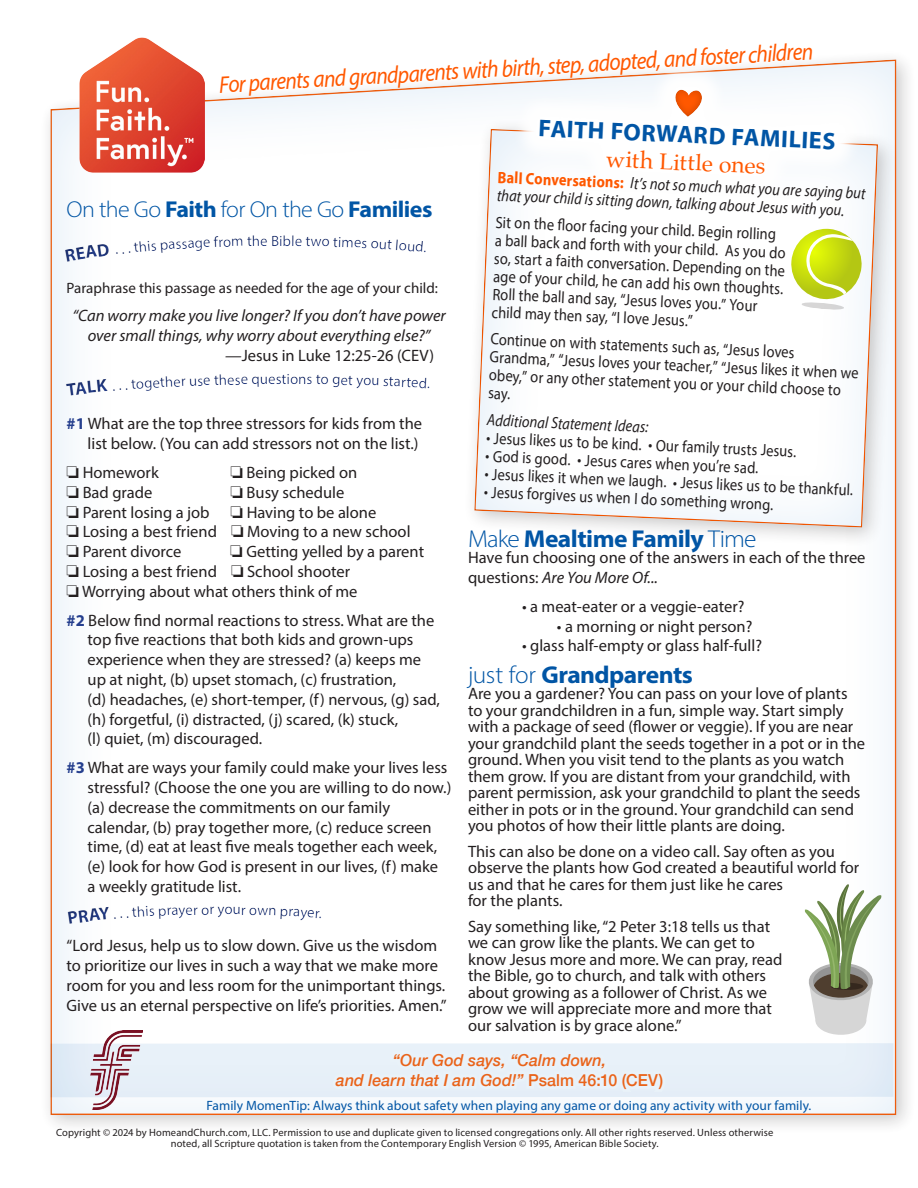
<style>
.page{position:relative;width:918px;height:1188px;background:#fff}
.page>*{position:absolute;margin:0;border:0;box-sizing:border-box;transform-origin:0 0}
.t1{font:700 24.45px "Myriad Pro";letter-spacing:-.025em;color:#0155a5;scale:1.04 1}
.t2{font:700 24.15px "Myriad Pro";color:#0155a5}
.t3{font:italic 24px "Myriad Pro";color:#ff5800;scale:.9 1}
.t4{font:300 23.1px "Myriad Pro";letter-spacing:-.03em;color:#0155a5;scale:1.04 1}
.t5{font:22.8px "Palatino";color:#ff5800}
.t6{font:16.5px/16.5px "Myriad Pro";color:#231f20}
.t7{font:16.5px/18px "Myriad Pro";color:#231f20;scale:.88 1}
.t8{font:italic 16.5px/17.2px "Myriad Pro";color:#231f20;scale:.88 1}
.t9{font:italic 16.5px/19.8px "Myriad Pro";color:#231f20;text-align:center}
.t10{font:italic 500 16.5px "Helvetica Neue";letter-spacing:.005em;color:#ff691a}
.t11{font:15px "Myriad Pro";letter-spacing:-.005em;color:#253f8e}
.t12{font:15px "Myriad Pro";color:#231f20}
.t13{font:13.5px "Myriad Pro";letter-spacing:.005em;color:#0155a5}
.t14{font:10.5px/10.5px "Myriad Pro";letter-spacing:.01em;color:#231f20;text-align:center}
.s1{font-weight:700}
.s2{font-style:italic}
.s3{font-weight:700;color:#253f8e}
.s4{font-weight:700;font-style:normal;color:#ff5800}
.s5{font-weight:300}
.s6{font-style:normal}
</style>
<div class="page">
<div style="left:38px;top:48px;width:879px;height:1088px;background:#231f20;opacity:.25"></div>
<div style="left:48px;top:53px;width:853px;height:1063px;background:#93bee5;opacity:.3"></div>
<div style="left:0;top:891px;width:451px;height:112px;background:#fff"></div>
<div style="left:0;top:353px;width:606px;height:129px;background:#fff"></div>
<div style="left:0;top:216px;width:576px;height:142px;background:#fff"></div>
<div style="left:462px;top:117px;width:437px;height:431px;background:#231f20;opacity:.25"></div>
<svg style="left:472px;top:118px;width:409px;height:411px"></svg>
<div style="left:512px;top:62px;width:351px;height:140px;background:#fff"></div>
<svg style="left:675px;top:78px;width:39px;height:39px"></svg>
<svg style="left:328px;top:859px;width:341px;height:277px"></svg>
<div style="left:50px;top:1043px;width:843px;height:54px;background:#e8f1f8"></div>
<img style="left:79px;top:38px;width:126px;height:135px">
<svg style="left:804px;top:884px;width:78px;height:152px"></svg>
<img style="left:91px;top:1031px;width:52px;height:79px">
<svg style="left:790px;top:229px;width:73px;height:81px"></svg>
<svg style="left:68px;top:906px;width:86px;height:18px"></svg>
<svg style="left:186px;top:907px;width:23px;height:8px"></svg>
<svg style="left:234px;top:907px;width:87px;height:13px"></svg>
<svg style="left:66px;top:379px;width:86px;height:17px"></svg>
<svg style="left:419px;top:377px;width:10px;height:11px"></svg>
<svg style="left:65px;top:243px;width:66px;height:19px"></svg>
<svg style="left:161px;top:240px;width:41px;height:13px"></svg>
<svg style="left:354px;top:239px;width:72px;height:13px"></svg>
<p class="t3" style="left:218px;top:68px;width:663px;rotate:-3deg">For parents and grandparents with birth, step, adopted, and foster children</p>
<p class="t4" style="left:67px;top:195px;width:353px">On the Go <span class="s1">Faith</span> for On the Go <span class="s1">Families</span></p>
<p class="t11" style="left:133px;top:238px;width:24px;rotate:-5deg">this</p>
<p class="t11" style="left:203px;top:233px;width:30px;rotate:-2deg">e fro</p>
<p class="t11" style="left:231px;top:232px;width:38px;rotate:-1deg">m the</p>
<p class="t11" style="left:271px;top:232px;width:22px">Bib</p>
<p class="t11" style="left:291px;top:232px;width:32px;rotate:1deg">le tw</p>
<p class="t11" style="left:322px;top:232px;width:34px;rotate:2deg">o tim</p>
<p class="t12" style="left:67px;top:278px;width:373px">Paraphrase this passage as needed for the age of your child:</p>
<p class="t9" style="left:73px;top:306px;width:375px">“Can worry make you live longer? If you don’t have power over small things, why worry about everything else?”</p>
<p class="t6" style="left:225px;top:347px;width:211px"><span class="s2">—</span>Jesus in Luke 12:25-26 (CEV)</p>
<p class="t11" style="left:152px;top:374px;width:35px;rotate:-3deg">ether</p>
<p class="t11" style="left:189px;top:372px;width:31px;rotate:-2deg">use t</p>
<p class="t11" style="left:219px;top:371px;width:51px;rotate:-1deg">hese qu</p>
<p class="t11" style="left:268px;top:370px;width:46px">estions</p>
<p class="t11" style="left:316px;top:370px;width:39px;rotate:1deg">to get</p>
<p class="t11" style="left:357px;top:371px;width:34px;rotate:2deg">you s</p>
<p class="t11" style="left:389px;top:372px;width:31px;rotate:3deg">tarte</p>
<p class="t6" style="left:67px;top:414px;width:357px;line-height:19.8px;text-align:right"><span class="s3">#1</span> What are the top three stressors for kids from the list below. (You can add stressors not on the list.)</p>
<p class="t6" style="left:67px;top:464px;width:94px">□ Homework</p>
<p class="t6" style="left:231px;top:464px;width:128px">□ Being picked on</p>
<p class="t6" style="left:67px;top:484px;width:87px">□ Bad grade</p>
<p class="t6" style="left:231px;top:484px;width:115px">□ Busy schedule</p>
<p class="t6" style="left:67px;top:503px;width:145px">□ Parent losing a job</p>
<p class="t6" style="left:231px;top:503px;width:147px">□ Having to be alone</p>
<p class="t6" style="left:67px;top:523px;width:346px">□ Losing a best friend □ Moving to a new school</p>
<p class="t6" style="left:67px;top:543px;width:116px">□ Parent divorce</p>
<p class="t6" style="left:230px;top:543px;width:195px">□ Getting yelled by a parent</p>
<p class="t6" style="left:67px;top:563px;width:285px">□ Losing a best friend □ School shooter</p>
<p class="t6" style="left:67px;top:583px;width:292px">□ Worrying about what others think of me</p>
<p class="t6" style="left:88px;top:610px;width:354px;line-height:19.8px;text-indent:-21px"><span class="s3">#2</span> Below find normal reactions to stress. What are the top five reactions that both kids and grown-ups experience when they are stressed? (a) keeps me up at night, (b) upset stomach, (c) frustration,<br>(d) headaches, (e) short-temper, (f) nervous, (g) sad, (h) forgetful, (i) distracted, (j) scared, (k) stuck,<br>(l) quiet, (m) discouraged.</p>
<p class="t6" style="left:67px;top:757px;width:386px;line-height:19.8px;text-align:right"><span class="s3">#3</span> What are ways your family could make your lives less stressful? (Choose the one you are willing to do now.)</p>
<p class="t6" style="left:88px;top:797px;width:352px;line-height:19.8px">(a) decrease the commitments on our family calendar, (b) pray together more, (c) reduce screen time, (d) eat at least five meals together each week, (e) look for how God is present in our lives, (f) make a weekly gratitude list.</p>
<p class="t11" style="left:158px;top:901px;width:29px;rotate:-2deg">pray</p>
<p class="t11" style="left:209px;top:900px;width:25px">ryo</p>
<p class="t6" style="left:67px;top:936px;width:382px;line-height:19.8px">“Lord Jesus, help us to slow down. Give us the wisdom to prioritize our lives in such a way that we make more room for you and less room for the unimportant things.<br>Give us an eternal perspective on life’s priorities. Amen.”</p>
<p class="t2" style="left:540px;top:111px;width:299px;rotate:3deg">FAITH FORWARD FAMILIES</p>
<p class="t5" style="left:607px;top:141px;width:161px;rotate:2deg">with Little ones</p>
<p class="t8" style="left:498px;top:170px;width:420px;rotate:2deg"><span class="s4">Ball Conversations:</span> It’s not so much what you are saying but that your child is sitting down, talking about Jesus with you.</p>
<p class="t7" style="left:495px;top:214px;width:333px;rotate:2deg">Sit on the fl oor facing your child. Begin rolling a ball back and forth with your child. As you do so, start a faith conversation. Depending on the age of your child, he can add his own thoughts.<br>Roll the ball and say, “Jesus loves you.” Your child may then say, “I love Jesus.”</p>
<p class="t7" style="left:490px;top:331px;width:421px;line-height:17.5px;rotate:2deg">Continue on with statements such as, “Jesus loves Grandma,” “Jesus loves your teacher,” “Jesus likes it when we obey,” or any other statement you or your child choose to say.</p>
<p class="t8" style="left:487px;top:412px;width:185px;rotate:2deg">Additional Statement Ideas:</p>
<p class="t7" style="left:487px;top:430px;width:354px;rotate:2deg">• Jesus likes us to be kind. • Our family trusts Jesus.</p>
<p class="t7" style="left:486px;top:448px;width:312px;rotate:2deg">• God is good. • Jesus cares when you’re sad.</p>
<p class="t7" style="left:485px;top:466px;width:421px;rotate:2deg">• Jesus likes it when we laugh. • Jesus likes us to be thankful.</p>
<p class="t7" style="left:484px;top:484px;width:331px;rotate:2deg">• Jesus forgives us when I do something wrong.</p>
<p class="t1" style="left:468px;top:523px;width:279px"><span class="s5">Make</span> Mealtime Family <span class="s5">Time</span></p>
<p class="t6" style="left:468px;top:547px;width:399px;line-height:19.8px">Have fun choosing one of the answers in each of the three questions: <span class="s2">Are You More Of...</span></p>
<p class="t6" style="left:522px;top:598px;width:224px">• a meat-eater or a veggie-eater?</p>
<p class="t6" style="left:557px;top:618px;width:197px">• a morning or night person?</p>
<p class="t6" style="left:522px;top:637px;width:242px">• glass half-empty or glass half-full?</p>
<p class="t1" style="left:468px;top:659px;width:218px"><span class="s5">just for</span> Grandparents</p>
<p class="t6" style="left:468px;top:685px;width:399px">Are you a gardener? You can pass on your love of plants to your grandchildren in a fun, simple way. Start simply with a package of seed (flower or veggie). If you are near your grandchild plant the seeds together in a pot or in the ground. When you visit tend to the plants as you watch them grow. If you are distant from your grandchild, with parent permission, ask your grandchild to plant the seeds either in pots or in the ground. Your grandchild can send you photos of how their little plants are doing.</p>
<p class="t6" style="left:468px;top:843px;width:393px">This can also be done on a video call. Say often as you observe the plants how God created a beautiful world for us and that he cares for them just like he cares<br>for the plants.</p>
<p class="t6" style="left:468px;top:918px;width:316px">Say something like, “2 Peter 3:18 tells us that we can grow like the plants. We can get to know Jesus more and more. We can pray, read the Bible, go to church, and talk with others about growing as a follower of Christ. As we grow we will appreciate more and more that our salvation is by grace alone.”</p>
<p class="t10" style="left:393px;top:1046px;width:215px">“Our God says, “Calm down,</p>
<p class="t10" style="left:336px;top:1066px;width:329px">and learn that I am God!” <span class="s6">Psalm 46:10 (CEV)</span></p>
<p class="t13" style="left:206px;top:1098px;width:607px">Family MomenTip: Always think about safety when playing any game or doing any activity with your family.</p>
<p class="t14" style="left:56px;top:1128px;width:719px">Copyright © 2024 by HomeandChurch.com, LLC. Permission to use and duplicate given to licensed congregations only. All other rights reserved. Unless otherwise noted, all Scripture quotation is taken from the Contemporary English Version © 1995, American Bible Society.</p>
</div>
